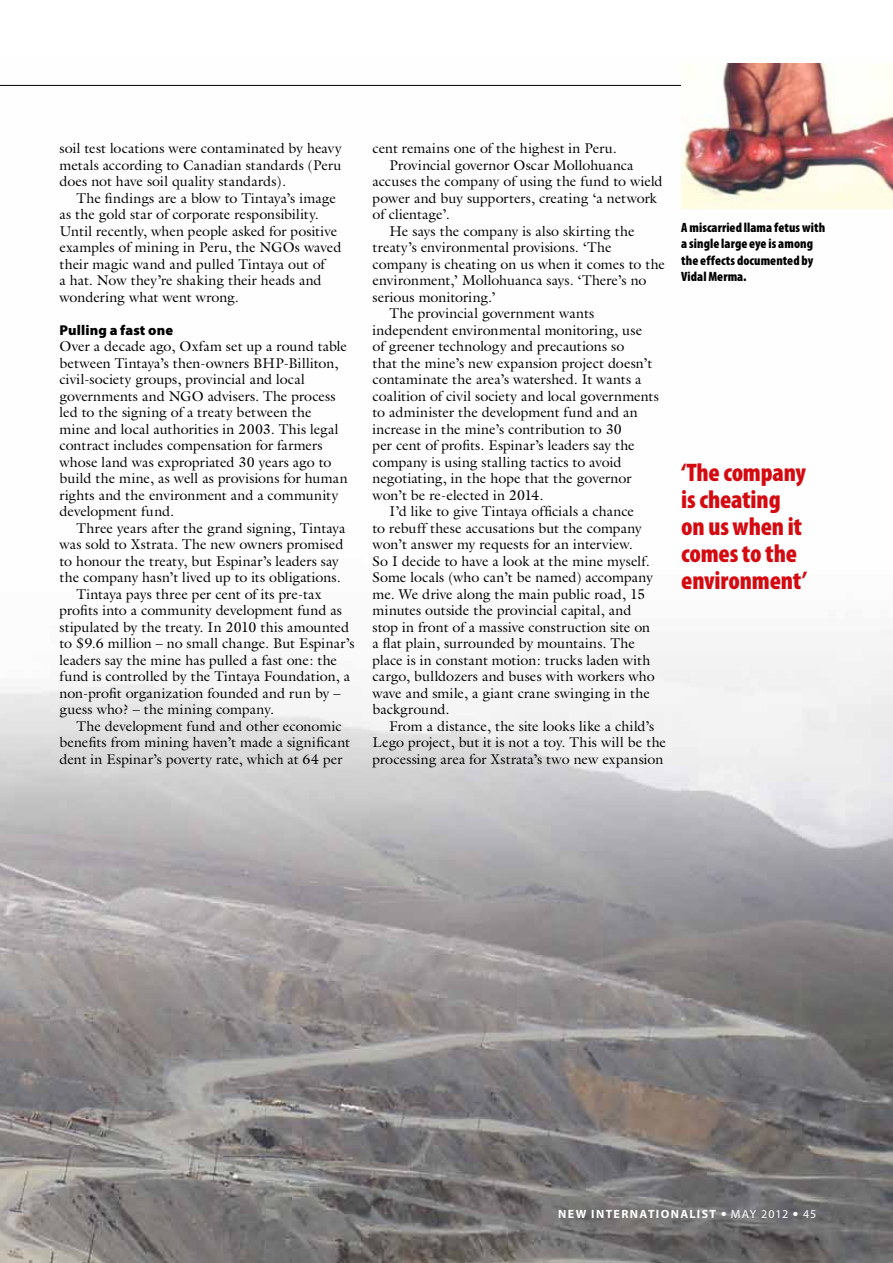
<style>
.page{position:relative;width:893px;height:1263px;background:#fff}
.page>*{position:absolute;margin:0;border:0;box-sizing:border-box;transform-origin:0 0}
.t1{font:900 condensed 25.5px/27px "Myriad Pro";letter-spacing:-.005em;color:#d40a11}
.t2{font:14.25px/16.5px "Galliard";color:#000}
.t3{font:900 14.25px "Myriad Pro";letter-spacing:.01em;color:#000}
.t4{font:900 condensed 13.5px/16.5px "Myriad Pro";letter-spacing:.005em;color:#000}
.t5{font:700 12px "Myriad Pro";letter-spacing:.115em;color:#fff}
.s1{font-weight:400}
</style>
<div class="page">
<img style="left:0;top:63px;width:893px;height:1200px">
<hr style="left:0;top:85px;width:839px;height:1px;background:#000">
<img style="left:681px;top:64px;width:212px;height:144px">
<p class="t2" style="left:60px;top:140px;width:284px;text-align:justify">soil test locations were contaminated by heavy metals according to Canadian standards (Peru does not have soil quality standards).</p>
<p class="t2" style="left:60px;top:189px;width:283px;text-indent:17px">The findings are a blow to Tintaya’s image as the gold star of corporate responsibility.<br>Until recently, when people asked for positive examples of mining in Peru, the NGOs waved their magic wand and pulled Tintaya out of<br>a hat. Now they’re shaking their heads and wondering what went wrong.</p>
<p class="t3" style="left:60px;top:320px;width:115px">Pulling a fast one</p>
<p class="t2" style="left:60px;top:338px;width:290px">Over a decade ago, Oxfam set up a round table between Tintaya’s then-owners BHP-Billiton, civil-society groups, provincial and local governments and NGO advisers. The process led to the signing of a treaty between the<br>mine and local authorities in 2003. This legal contract includes compensation for farmers whose land was expropriated 30 years ago to build the mine, as well as provisions for human rights and the environment and a community development fund.</p>
<p class="t2" style="left:77px;top:519px;width:270px">Three years after the grand signing, Tintaya</p>
<p class="t2" style="left:60px;top:536px;width:285px">was sold to Xstrata. The new owners promised</p>
<p class="t2" style="left:60px;top:552px;width:281px">to honour the treaty, but Espinar’s leaders say</p>
<p class="t2" style="left:60px;top:569px;width:283px">the company hasn’t lived up to its obligations.</p>
<p class="t2" style="left:77px;top:585px;width:247px">Tintaya pays three per cent of its pre-tax</p>
<p class="t2" style="left:60px;top:602px;width:284px">profits into a community development fund as</p>
<p class="t2" style="left:60px;top:618px;width:291px">stipulated by the treaty. In 2010 this amounted</p>
<p class="t2" style="left:60px;top:635px;width:296px">to $9.6 million – no small change. But Espinar’s</p>
<p class="t2" style="left:60px;top:651px;width:279px">leaders say the mine has pulled a fast one: the</p>
<p class="t2" style="left:60px;top:668px;width:292px">fund is controlled by the Tintaya Foundation, a</p>
<p class="t2" style="left:60px;top:684px;width:283px">non-profit organization founded and run by –</p>
<p class="t2" style="left:60px;top:701px;width:216px">guess who? – the mining company.</p>
<p class="t2" style="left:77px;top:717px;width:267px">The development fund and other economic</p>
<p class="t2" style="left:60px;top:734px;width:292px">benefits from mining haven’t made a significant</p>
<p class="t2" style="left:60px;top:750px;width:285px">dent in Espinar’s poverty rate, which at 64 per</p>
<p class="t2" style="left:373px;top:140px;width:246px">cent remains one of the highest in Peru.</p>
<p class="t2" style="left:390px;top:156px;width:245px">Provincial governor Oscar Mollohuanca</p>
<p class="t2" style="left:373px;top:173px;width:292px">accuses the company of using the fund to wield</p>
<p class="t2" style="left:373px;top:189px;width:286px">power and buy supporters, creating ‘a network</p>
<p class="t2" style="left:373px;top:206px;width:79px">of clientage’.</p>
<p class="t2" style="left:390px;top:222px;width:246px">He says the company is also skirting the</p>
<p class="t2" style="left:373px;top:239px;width:240px">treaty’s environmental provisions. ‘The</p>
<p class="t2" style="left:373px;top:255px;width:294px">company is cheating on us when it comes to the</p>
<p class="t2" style="left:373px;top:272px;width:275px">environment,’ Mollohuanca says. ‘There’s no</p>
<p class="t2" style="left:373px;top:288px;width:125px">serious monitoring.’</p>
<p class="t2" style="left:390px;top:305px;width:206px">The provincial government wants</p>
<p class="t2" style="left:373px;top:321px;width:271px">independent environmental monitoring, use</p>
<p class="t2" style="left:373px;top:338px;width:253px">of greener technology and precautions so</p>
<p class="t2" style="left:373px;top:354px;width:281px">that the mine’s new expansion project doesn’t</p>
<p class="t2" style="left:373px;top:371px;width:270px">contaminate the area’s watershed. It wants a</p>
<p class="t2" style="left:373px;top:387px;width:288px">coalition of civil society and local governments</p>
<p class="t2" style="left:373px;top:404px;width:267px">to administer the development fund and an</p>
<p class="t2" style="left:373px;top:420px;width:251px">increase in the mine’s contribution to 30</p>
<p class="t2" style="left:373px;top:437px;width:264px">per cent of profits. Espinar’s leaders say the</p>
<p class="t2" style="left:373px;top:453px;width:250px">company is using stalling tactics to avoid</p>
<p class="t2" style="left:373px;top:470px;width:260px">negotiating, in the hope that the governor</p>
<p class="t2" style="left:373px;top:486px;width:172px">won’t be re-elected in 2014.</p>
<p class="t2" style="left:390px;top:503px;width:246px">I’d like to give Tintaya officials a chance</p>
<p class="t2" style="left:373px;top:519px;width:271px">to rebuff these accusations but the company</p>
<p class="t2" style="left:373px;top:536px;width:262px">won’t answer my requests for an interview.</p>
<p class="t2" style="left:373px;top:552px;width:279px">So I decide to have a look at the mine myself.</p>
<p class="t2" style="left:373px;top:569px;width:282px">Some locals (who can’t be named) accompany</p>
<p class="t2" style="left:373px;top:585px;width:274px">me. We drive along the main public road, 15</p>
<p class="t2" style="left:373px;top:602px;width:260px">minutes outside the provincial capital, and</p>
<p class="t2" style="left:373px;top:618px;width:279px">stop in front of a massive construction site on</p>
<p class="t2" style="left:373px;top:635px;width:264px">a flat plain, surrounded by mountains. The</p>
<p class="t2" style="left:373px;top:651px;width:279px">place is in constant motion: trucks laden with</p>
<p class="t2" style="left:373px;top:668px;width:284px">cargo, bulldozers and buses with workers who</p>
<p class="t2" style="left:373px;top:684px;width:279px">wave and smile, a giant crane swinging in the</p>
<p class="t2" style="left:373px;top:701px;width:79px">background.</p>
<p class="t2" style="left:390px;top:717px;width:266px">From a distance, the site looks like a child’s</p>
<p class="t2" style="left:373px;top:734px;width:295px">Lego project, but it is not a toy. This will be the</p>
<p class="t2" style="left:373px;top:750px;width:292px">processing area for Xstrata’s two new expansion</p>
<p class="t4" style="left:681px;top:219px;width:145px">A miscarried llama fetus with a single large eye is among the effects documented by<br>Vidal Merma.</p>
<h1 class="t1" style="left:681px;top:458px;width:127px">‘The company is cheating on us when it comes to the environment’</h1>
<p class="t5" style="left:558px;top:1206px;width:260px">NEW INTERNATIONALIST ● <span class="s1">MAY 2012</span> ● <span class="s1">45</span></p>
</div>
